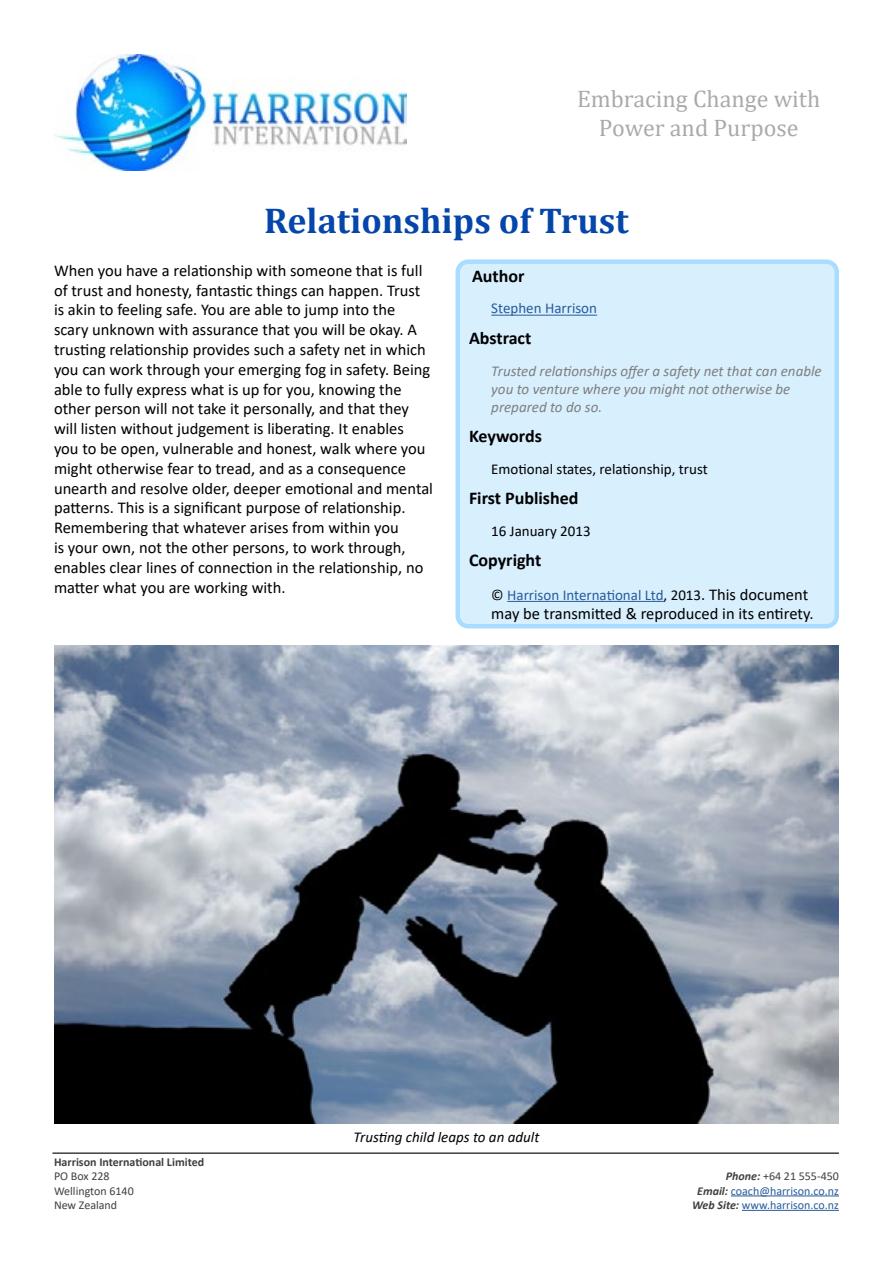
<style>
.page{position:relative;width:893px;height:1263px;background:#fff}
.page>*{position:absolute;margin:0;border:0;box-sizing:border-box;transform-origin:0 0}
.Heading_1{font:700 36px "Cambria";color:#0546aa}
.t1{font:24px/28.8px "Cambria";color:#aaa;text-align:center}
.Insert_Heading_1{font:700 18px "Calibri";color:#000}
.Insert_Normal_Indent{font:16.5px/19.8px "Calibri";color:#000}
.Abstract{font:italic 15px/18px "Calibri";color:#7f7f7f}
.Insert_Normal_Indent-2{font:15px "Calibri";color:#275b9b}
.Insert_Normal_Indent-3{font:15px "Calibri";color:#000}
.t2{font:italic 15px "Calibri";color:#000}
.t3{font:12px "Calibri";color:#275b9b}
.t4{font:12px "Calibri";color:#404040}
.t5{font:700 12px "Calibri";color:#404040}
.s1{color:#000}
.s2{font-size:16.5px;color:#000}
.s3{font-weight:700;font-style:italic}
.s4{font-weight:700;font-style:italic;color:#404040}
</style>
<div class="page">
<img style="left:55px;top:55px;width:351px;height:115px">
<hr style="left:731px;top:1195px;width:108px;height:1px;background:#275b9b">
<hr style="left:742px;top:1210px;width:97px;height:1px;background:#275b9b">
<hr style="left:52px;top:1152px;width:787px;height:2px;background:#404040">
<div style="left:458px;top:262px;width:379px;height:364px;background:#d8effe;border-radius:10px"></div>
<hr style="left:491px;top:315px;width:106px;height:1px;background:#275b9b">
<hr style="left:507px;top:601px;width:157px;height:1px;background:#275b9b">
<div style="left:455px;top:259px;width:384px;height:369px;border:4px solid #aadcff;border-radius:10px"></div>
<img style="left:54px;top:645px;width:785px;height:478px">
<p class="t1" style="left:577px;top:84px;width:245px">Embracing Change with<br>Power and Purpose</p>
<p class="Heading_1" style="left:264px;top:196px;width:366px">Relationships of Trust</p>
<p class="Insert_Normal_Indent" style="left:54px;top:260px;width:380px">When you have a relationship with someone that is full of trust and honesty, fantastic things can happen. Trust is akin to feeling safe. You are able to jump into the scary unknown with assurance that you will be okay. A trusting relationship provides such a safety net in which you can work through your emerging fog in safety. Being able to fully express what is up for you, knowing the other person will not take it personally, and that they will listen without judgement is liberating. It enables<br>you to be open, vulnerable and honest, walk where you might otherwise fear to tread, and as a consequence unearth and resolve older, deeper emotional and mental patterns. This is a significant purpose of relationship.<br>Remembering that whatever arises from within you<br>is your own, not the other persons, to work through, enables clear lines of connection in the relationship, no matter what you are working with.</p>
<p class="Insert_Heading_1" style="left:472px;top:263px;width:54px">Author</p>
<p class="Insert_Normal_Indent-2" style="left:491px;top:298px;width:107px">Stephen Harrison</p>
<p class="Insert_Heading_1" style="left:469px;top:325px;width:64px">Abstract</p>
<p class="Abstract" style="left:491px;top:361px;width:332px">Trusted relationships offer a safety net that can enable you to venture where you might not otherwise be prepared to do so.</p>
<p class="Insert_Heading_1" style="left:469px;top:423px;width:75px">Keywords</p>
<p class="Insert_Normal_Indent-3" style="left:491px;top:458px;width:218px">Emotional states, relationship, trust</p>
<p class="Insert_Heading_1" style="left:469px;top:486px;width:111px">First Published</p>
<p class="Insert_Normal_Indent-3" style="left:491px;top:520px;width:101px">16 January 2013</p>
<p class="Insert_Heading_1" style="left:469px;top:548px;width:74px">Copyright</p>
<p class="Insert_Normal_Indent-2" style="left:491px;top:584px;width:318px"><span class="s1">©</span> Harrison International Ltd<span class="s1">, 2013</span><span class="s2">. This document</span></p>
<p class="Insert_Normal_Indent" style="left:491px;top:604px;width:324px">may be transmitted &amp; reproduced in its entirety.</p>
<p class="t5" style="left:54px;top:1153px;width:152px">Harrison International Limited</p>
<p class="t4" style="left:54px;top:1168px;width:57px">PO Box 228</p>
<p class="t4" style="left:54px;top:1182px;width:81px">Wellington 6140</p>
<p class="t4" style="left:54px;top:1197px;width:65px">New Zealand</p>
<p class="t2" style="left:354px;top:1126px;width:187px">Trusting child leaps to an adult</p>
<p class="t4" style="left:726px;top:1168px;width:115px"><span class="s3">Phone:</span> +64 21 555-450</p>
<p class="t3" style="left:697px;top:1182px;width:143px"><span class="s4">Email:</span> coach@harrison.co.nz</p>
<p class="t3" style="left:692px;top:1197px;width:148px"><span class="s4">Web Site:</span> www.harrison.co.nz</p>
</div>
